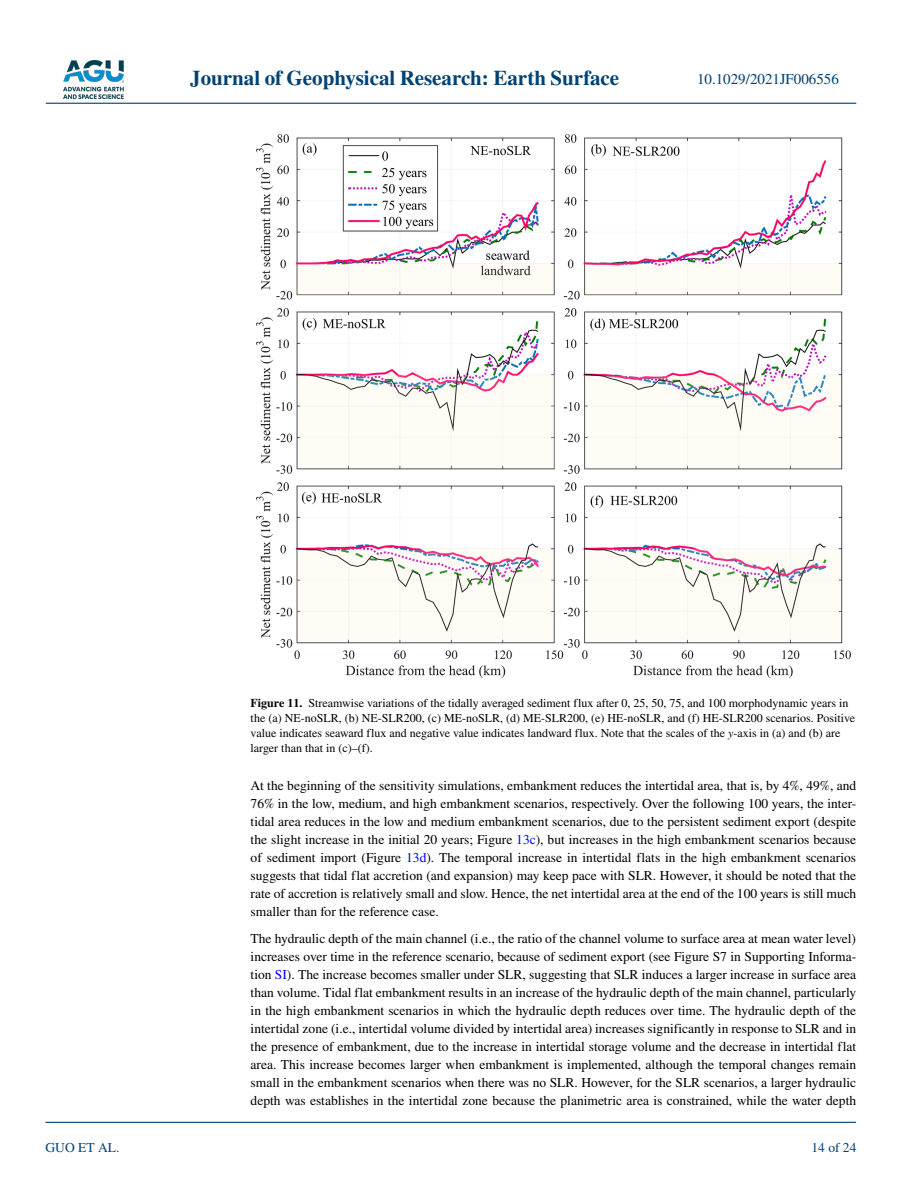
<style>
.page{position:relative;width:902px;height:1183px;background:#fff}
.page>*{position:absolute;margin:0;border:0;box-sizing:border-box;transform-origin:0 0}
.t1{font:700 21px "STIX";color:#004174}
.t2{font:15px "STIX";color:#004174}
.t3{font:13.5px/18px "STIX";color:#000;text-align:justify}
.t4{font:13.5px "STIX";color:#004174}
.t5{font:12px/15px "STIX";color:#000}
.s1{font-weight:700}
.s2{font-style:italic}
.s3{color:#00f}
</style>
<div class="page">
<img style="left:63px;top:60px;width:60px;height:39px">
<hr style="left:46px;top:103px;width:810px;height:1px;background:#004174">
<hr style="left:45px;top:1121px;width:810px;height:1px;background:#004174">
<img style="left:256px;top:134px;width:595px;height:544px">
<h1 class="t1" style="left:190px;top:66px;width:430px">Journal of Geophysical Research: Earth Surface</h1>
<p class="t2" style="left:697px;top:69px;width:143px">10.1029/2021JF006556</p>
<p class="t4" style="left:45px;top:1138px;width:75px">GUO ET AL.</p>
<p class="t5" style="left:250px;top:696px;width:606px"><span class="s1">Figure 11.</span> Streamwise variations of the tidally averaged sediment flux after 0, 25, 50, 75, and 100 morphodynamic years in the (a) NE-noSLR, (b) NE-SLR200, (c) ME-noSLR, (d) ME-SLR200, (e) HE-noSLR, and (f) HE-SLR200 scenarios. Positive value indicates seaward flux and negative value indicates landward flux. Note that the scales of the <span class="s2">y</span>-axis in (a) and (b) are larger than that in (c)–(f).</p>
<p class="t3" style="left:250px;top:776px;width:607px">At the beginning of the sensitivity simulations, embankment reduces the intertidal area, that is, by 4%, 49%, and 76% in the low, medium, and high embankment scenarios, respectively. Over the following 100 years, the inter&shy;tidal area reduces in the low and medium embankment scenarios, due to the persistent sediment export (despite the slight increase in the initial 20 years; Figure <span class="s3">13c</span>), but increases in the high embankment scenarios because of sediment import (Figure <span class="s3">13d</span>). The temporal increase in intertidal flats in the high embankment scenarios suggests that tidal flat accretion (and expansion) may keep pace with SLR. However, it should be noted that the rate of accretion is relatively small and slow. Hence, the net intertidal area at the end of the 100 years is still much smaller than for the reference case.</p>
<p class="t3" style="left:250px;top:929px;width:607px">The hydraulic depth of the main channel (i.e., the ratio of the channel volume to surface area at mean water level) increases over time in the reference scenario, because of sediment export (see Figure S7 in Supporting Informa&shy;tion <span class="s3">SI</span>). The increase becomes smaller under SLR, suggesting that SLR induces a larger increase in surface area than volume. Tidal flat embankment results in an increase of the hydraulic depth of the main channel, particularly in the high embankment scenarios in which the hydraulic depth reduces over time. The hydraulic depth of the intertidal zone (i.e., intertidal volume divided by intertidal area) increases significantly in response to SLR and in the presence of embankment, due to the increase in intertidal storage volume and the decrease in intertidal flat area. This increase becomes larger when embankment is implemented, although the temporal changes remain small in the embankment scenarios when there was no SLR. However, for the SLR scenarios, a larger hydraulic depth was establishes in the intertidal zone because the planimetric area is constrained, while the water depth</p>
<p class="t4" style="left:811px;top:1138px;width:46px">14 of 24</p>
</div>
